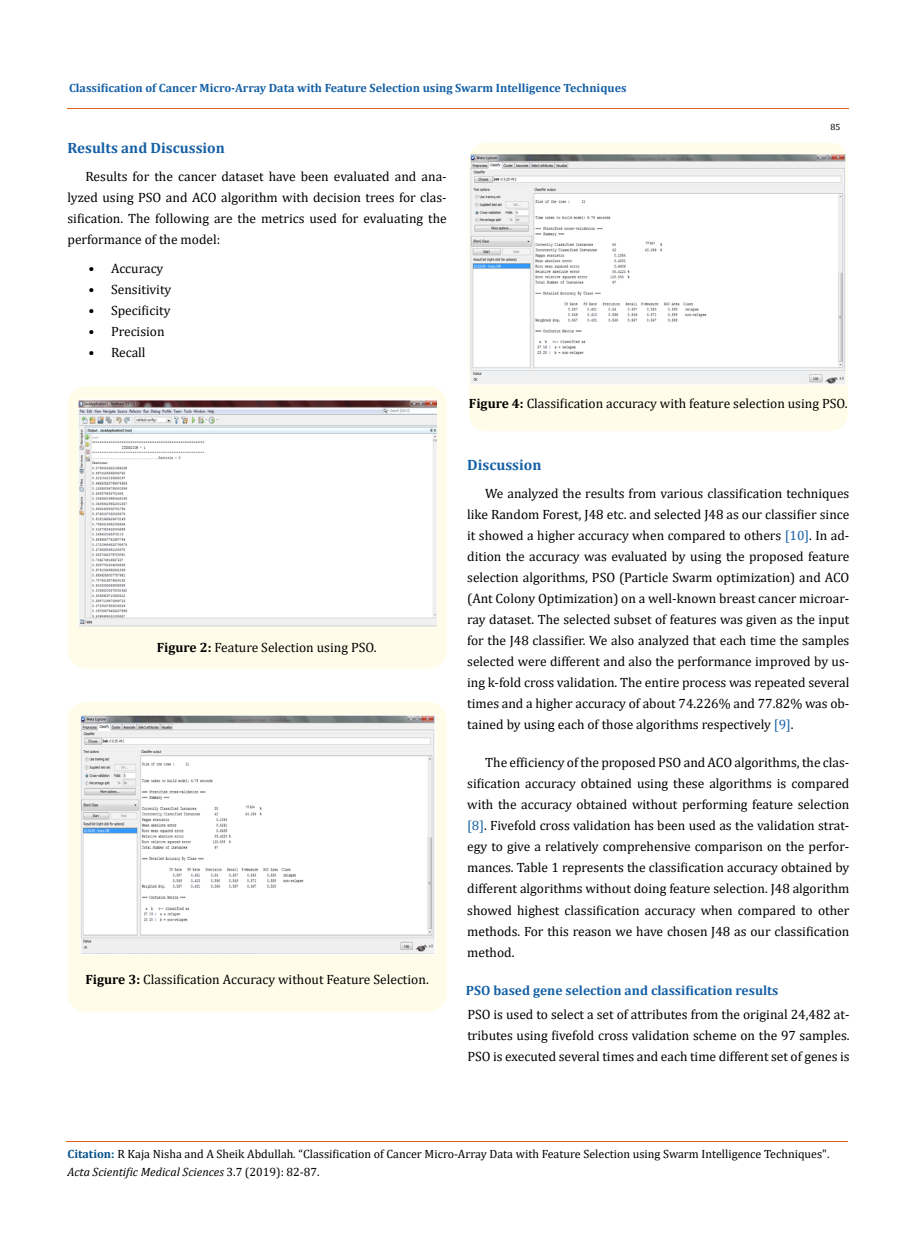
<style>
.page{position:relative;width:917px;height:1242px;background:#fff}
.page>*{position:absolute;margin:0;border:0;box-sizing:border-box;transform-origin:0 0}
.t1{font:700 15px "Cambria";color:#1560a6}
.t2{font:13.5px/21px "Cambria";color:#000;text-align:justify}
.t3{font:700 13.5px "Cambria";color:#1560a6}
.t4{font:12px/18px "Cambria";color:#000}
.t5{font:700 12px "Cambria";color:#1560a6}
.t6{font:9px "Cambria";color:#000}
.s1{font-weight:700}
.s2{color:#1560a6}
.s3{font-weight:700;color:#035089}
.s4{font-style:italic}
</style>
<div class="page">
<hr style="left:67px;top:109px;width:782px;height:1px;background:#e05d1a">
<div style="left:67px;top:386px;width:380px;height:283px;background:#fffde9;border-radius:18px"></div>
<img style="left:79px;top:400px;width:358px;height:227px">
<div style="left:67px;top:702px;width:380px;height:310px;background:#fffde9;border-radius:18px"></div>
<img style="left:81px;top:715px;width:354px;height:239px">
<div style="left:468px;top:142px;width:380px;height:289px;background:#fffde9;border-radius:18px"></div>
<img style="left:470px;top:155px;width:376px;height:230px">
<hr style="left:66px;top:1142px;width:782px;height:1px;background:#e05d1a">
<p class="t5" style="left:69px;top:79px;width:559px">Classification of Cancer Micro-Array Data with Feature Selection using Swarm Intelligence Techniques</p>
<p class="t1" style="left:67px;top:137px;width:159px">Results and Discussion</p>
<p class="t2" style="left:67px;top:165px;width:381px;text-indent:18px">Results for the cancer dataset have been evaluated and ana&shy;lyzed using PSO and ACO algorithm with decision trees for clas&shy;sification. The following are the metrics used for evaluating the performance of the model:</p>
<p class="t2" style="left:88px;top:258px;width:76px">• Accuracy</p>
<p class="t2" style="left:88px;top:279px;width:84px">• Sensitivity</p>
<p class="t2" style="left:88px;top:300px;width:83px">• Specificity</p>
<p class="t2" style="left:88px;top:321px;width:78px">• Precision</p>
<p class="t2" style="left:88px;top:342px;width:59px">• Recall</p>
<p class="t6" style="left:830px;top:122px;width:11px">85</p>
<p class="t2" style="left:157px;top:637px;width:221px"><span class="s1">Figure 2:</span> Feature Selection using PSO.</p>
<p class="t2" style="left:85px;top:969px;width:345px"><span class="s1">Figure 3:</span> Classification Accuracy without Feature Selection.</p>
<p class="t2" style="left:469px;top:393px;width:380px"><span class="s1">Figure 4:</span> Classification accuracy with feature selection using PSO.</p>
<p class="t1" style="left:467px;top:455px;width:76px">Discussion</p>
<p class="t2" style="left:467px;top:483px;width:384px;text-indent:18px">We analyzed the results from various classification techniques like Random Forest, J48 etc. and selected J48 as our classifier since it showed a higher accuracy when compared to others <span class="s2">[10]</span>. In ad&shy;dition the accuracy was evaluated by using the proposed feature selection algorithms, PSO (Particle Swarm optimization) and ACO (Ant Colony Optimization) on a well-known breast cancer microar&shy;ray dataset. The selected subset of features was given as the input for the J48 classifier. We also analyzed that each time the samples selected were different and also the performance improved by us&shy;ing k-fold cross validation. The entire process was repeated several times and a higher accuracy of about 74.226% and 77.82% was ob&shy;tained by using each of those algorithms respectively <span class="s2">[9]</span>.</p>
<p class="t2" style="left:467px;top:752px;width:384px;text-indent:18px">The efficiency of the proposed PSO and ACO algorithms, the clas&shy;sification accuracy obtained using these algorithms is compared with the accuracy obtained without performing feature selection <span class="s2">[8]</span>. Fivefold cross validation has been used as the validation strat&shy;egy to give a relatively comprehensive comparison on the perfor&shy;mances. Table 1 represents the classification accuracy obtained by different algorithms without doing feature selection. J48 algorithm showed highest classification accuracy when compared to other methods. For this reason we have chosen J48 as our classification method.</p>
<p class="t3" style="left:466px;top:980px;width:314px">PSO based gene selection and classification results</p>
<p class="t2" style="left:467px;top:1004px;width:384px">PSO is used to select a set of attributes from the original 24,482 at&shy;tributes using fivefold cross validation scheme on the 97 samples.<br>PSO is executed several times and each time different set of genes is</p>
<p class="t4" style="left:67px;top:1145px;width:763px"><span class="s3">Citation:</span> R Kaja Nisha and A Sheik Abdullah<span class="s4">.</span> “Classification of Cancer Micro-Array Data with Feature Selection using Swarm Intelligence Techniques".<br><span class="s4">Acta Scientific Medical Sciences</span> 3.7 (2019): 82-87.</p>
</div>
